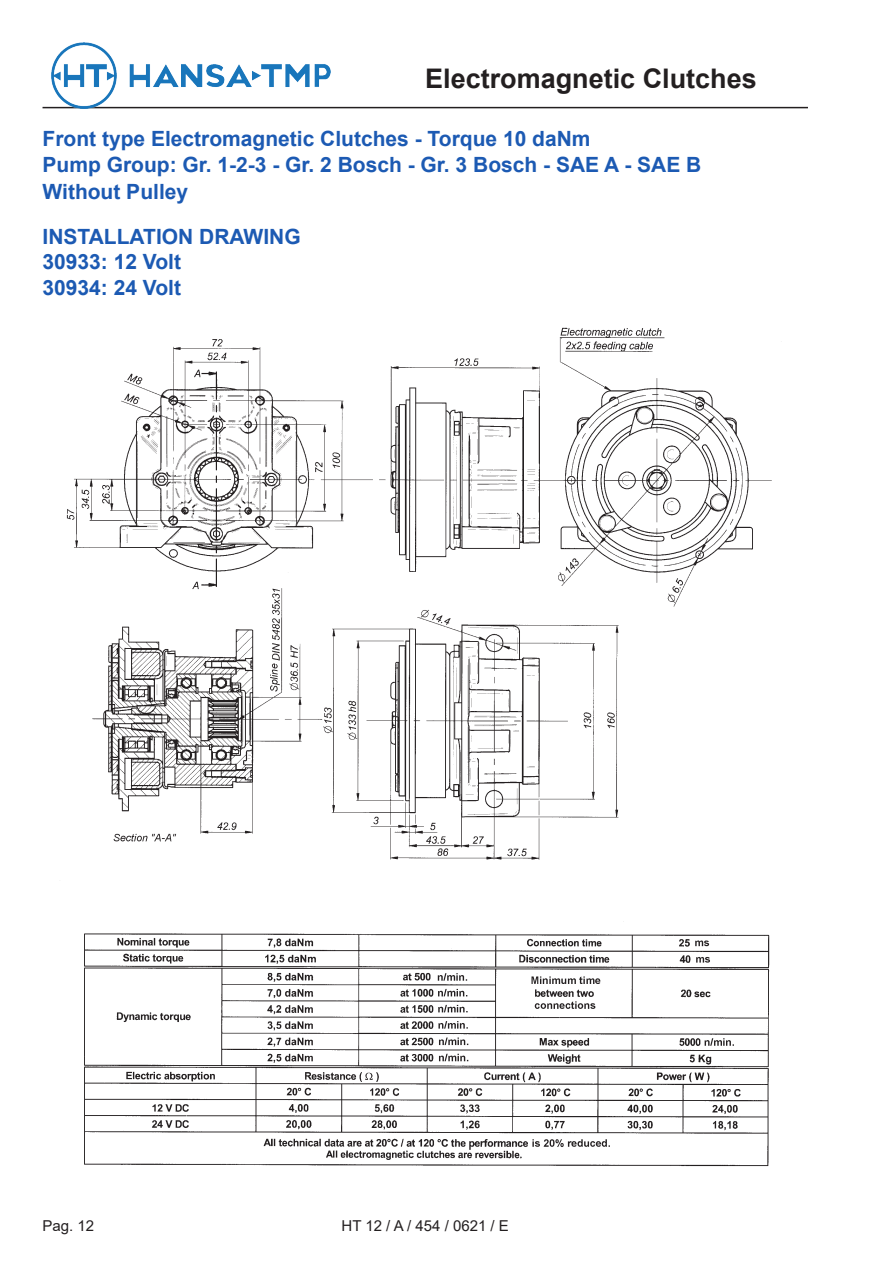
<style>
.page{position:relative;width:893px;height:1263px;background:#fff}
.page>*{position:absolute;margin:0;border:0;box-sizing:border-box;transform-origin:0 0}
.t1{font:700 27px "Arial";color:#231f20}
.t2{font:700 21px "Arial";color:#1c5ab3}
.t3{font:15px "Arial";color:#231f20}
</style>
<div class="page">
<hr style="left:43px;top:107px;width:765px;height:1px;background:#231f20">
<img style="left:52px;top:43px;width:279px;height:65px">
<img style="left:66px;top:327px;width:706px;height:840px">
<p class="t1" style="left:425px;top:60px;width:333px">Electromagnetic Clutches</p>
<p class="t2" style="left:43px;top:124px;width:550px">Front type Electromagnetic Clutches - Torque 10 daNm</p>
<p class="t2" style="left:43px;top:150px;width:660px">Pump Group: Gr. 1-2-3 - Gr. 2 Bosch - Gr. 3 Bosch - SAE A - SAE B</p>
<p class="t2" style="left:43px;top:177px;width:147px">Without Pulley</p>
<p class="t2" style="left:43px;top:222px;width:260px">INSTALLATION DRAWING</p>
<p class="t2" style="left:43px;top:247px;width:140px">30933: 12 Volt</p>
<p class="t2" style="left:43px;top:273px;width:140px">30934: 24 Volt</p>
<p class="t3" style="left:43px;top:1216px;width:53px">Pag. 12</p>
<p class="t3" style="left:342px;top:1216px;width:169px">HT 12 / A / 454 / 0621 / E</p>
</div>
